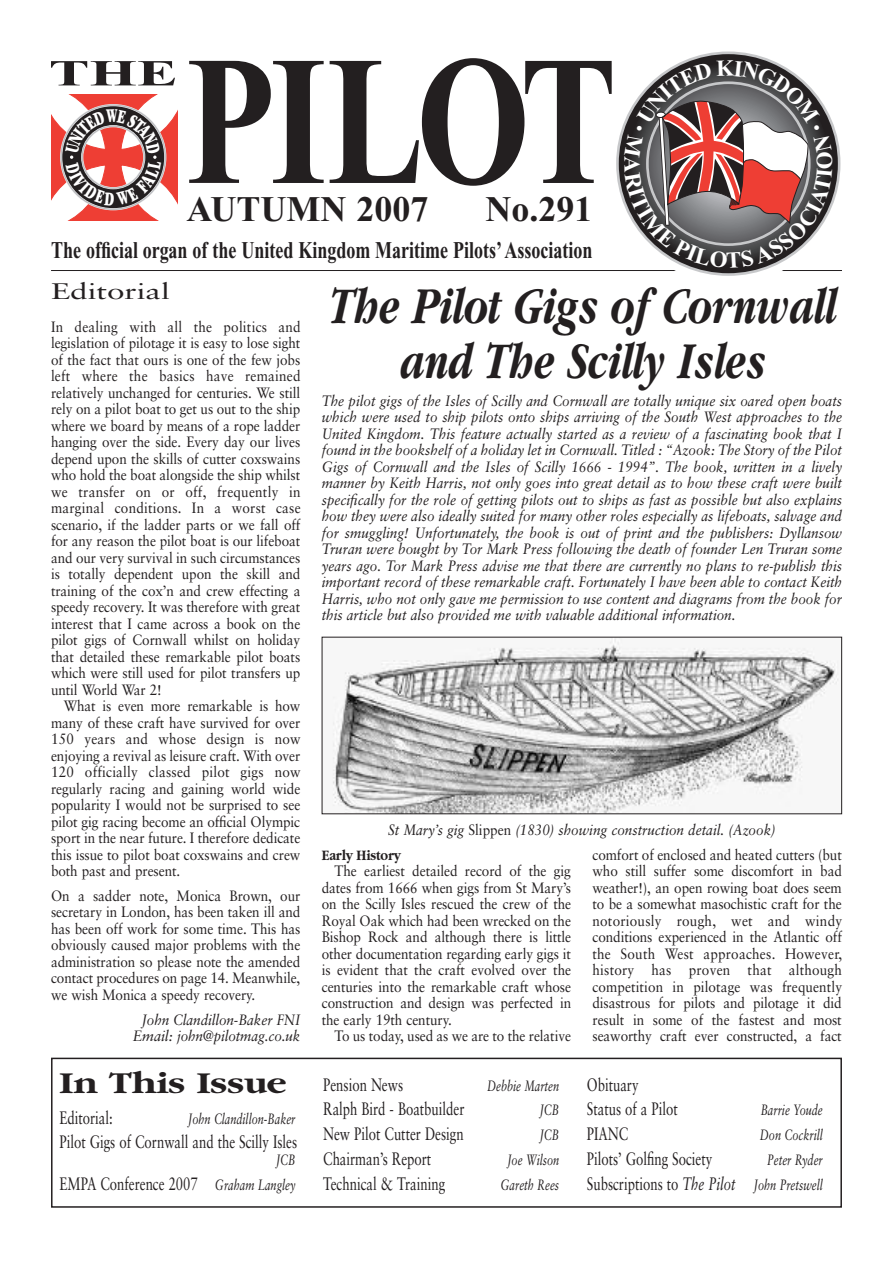
<style>
.page{position:relative;width:893px;height:1263px;background:#fff}
.page>*{position:absolute;margin:0;border:0;box-sizing:border-box;transform-origin:0 0}
.t1{font:italic 700 54px/54.8px "Garamond";letter-spacing:-.005em;color:#231f20;text-align:center;scale:.75 1}
.t2{font:700 36px "Times";color:#231f20}
.t3{font:700 31.5px "Garamond";letter-spacing:-.005em;color:#231f20;scale:1.2 1}
.t4{font:700 24px "Times";color:#231f20;scale:.75 1}
.t5{font:700 22.95px "Times";color:#fff}
.t6{font:22.5px "Sabon";color:#231f20;scale:1.4 1}
.t7{font:18px/24.8px "Sabon";color:#231f20;scale:.73 1}
.t8{font:15px/16.5px "Sabon";letter-spacing:-.005em;color:#231f20;text-align:justify;scale:.9 1}
.t9{font:italic 15px/16.5px "Sabon";color:#231f20;text-align:center;scale:.9 1}
.t10{font:italic 15px "Sabon";color:#231f20;scale:.73 1}
.t11{font:700 15px "Garamond";letter-spacing:-.005em;color:#231f20;scale:.85 1}
.s1{font-style:italic;font-size:15px}
.s2{font-style:normal}
.s3{font-style:italic}
</style>
<div class="page">
<div style="left:51px;top:1058px;width:791px;height:150px;border:2px solid #231f20"></div>
<hr style="left:51px;top:270px;width:791px;height:1px;background:#231f20">
<svg style="left:616px;top:52px;width:225px;height:224px"></svg>
<svg style="left:330px;top:58px;width:282px;height:128px"></svg>
<svg style="left:189px;top:61px;width:135px;height:122px"></svg>
<svg style="left:51px;top:61px;width:124px;height:24px"></svg>
<img style="left:332px;top:639px;width:507px;height:173px">
<svg style="left:624px;top:60px;width:209px;height:208px"></svg>
<svg style="left:51px;top:94px;width:127px;height:127px"></svg>
<h2 class="t2" style="left:187px;top:197px;width:243px">AUTUMN 2007</h2>
<h2 class="t2" style="left:485px;top:197px;width:108px">No.291</h2>
<h3 class="t4" style="left:51px;top:242px;width:723px">The official organ of the United Kingdom Maritime Pilots’Association</h3>
<h3 class="t5" style="left:639px;top:156px;width:18px;rotate:90deg">A</h3>
<h3 class="t6" style="left:51px;top:282px;width:87px">Editorial</h3>
<p class="t8" style="left:51px;top:319px;width:279px">In dealing with all the politics and legislation of pilotage it is easy to lose sight of the fact that ours is one of the few jobs left where the basics have remained relatively unchanged for centuries. We still rely on a pilot boat to get us out to the ship where we board by means of a rope ladder hanging over the side. Every day our lives depend upon the skills of cutter coxswains who hold the boat alongside the ship whilst we transfer on or off, frequently in marginal conditions. In a worst case scenario, if the ladder parts or we fall off for any reason the pilot boat is our lifeboat and our very survival in such circumstances is totally dependent upon the skill and training of the cox’n and crew effecting a speedy recovery. It was therefore with great interest that I came across a book on the pilot gigs of Cornwall whilst on holiday that detailed these remarkable pilot boats which were still used for pilot transfers up until World War 2!</p>
<p class="t8" style="left:51px;top:699px;width:279px;text-indent:13px">What is even more remarkable is how many of these craft have survived for over 150 years and whose design is now enjoying a revival as leisure craft. With over 120 officially classed pilot gigs now regularly racing and gaining world wide popularity I would not be surprised to see pilot gig racing become an official Olympic sport in the near future. I therefore dedicate this issue to pilot boat coxswains and crew both past and present.</p>
<p class="t8" style="left:51px;top:889px;width:279px">On a sadder note, Monica Brown, our secretary in London, has been taken ill and has been off work for some time. This has obviously caused major problems with the administration so please note the amended contact procedures on page 14. Meanwhile, we wish Monica a speedy recovery.</p>
<p class="t9" style="left:133px;top:1012px;width:188px">John Clandillon-Baker FNI<br>Email: john@pilotmag.co.uk</p>
<h3 class="t3" style="left:60px;top:1063px;width:191px">In This Issue</h3>
<p class="t7" style="left:60px;top:1106px;width:75px">Editorial:</p>
<p class="t10" style="left:188px;top:1112px;width:149px">John Clandillon-Baker</p>
<p class="t7" style="left:60px;top:1131px;width:327px">Pilot Gigs of Cornwall and the Scilly Isles</p>
<p class="t10" style="left:276px;top:1153px;width:28px">JCB</p>
<p class="t7" style="left:60px;top:1172px;width:325px">EMPA Conference 2007 <span class="s1">Graham Langley</span></p>
<h1 class="t1" style="left:328px;top:277px;width:677px">The Pilot Gigs of Cornwall and The Scilly Isles</h1>
<p class="t9" style="left:322px;top:393px;width:580px;text-align:justify">The pilot gigs of the Isles of Scilly and Cornwall are totally unique six oared open boats which were used to ship pilots onto ships arriving of the South West approaches to the United Kingdom. This feature actually started as a review of a fascinating book that I found in the bookshelf of a holiday let in Cornwall. Titled : “Azook: The Story of the Pilot Gigs of Cornwall and the Isles of Scilly 1666 - 1994”. The book, written in a lively manner by Keith Harris, not only goes into great detail as to how these craft were built specifically for the role of getting pilots out to ships as fast as possible but also explains how they were also ideally suited for many other roles especially as lifeboats, salvage and for smuggling! Unfortunately, the book is out of print and the publishers: Dyllansow Truran were bought by Tor Mark Press following the death of founder Len Truran some years ago. Tor Mark Press advise me that there are currently no plans to re-publish this important record of these remarkable craft. Fortunately I have been able to contact Keith Harris, who not only gave me permission to use content and diagrams from the book for this article but also provided me with valuable additional information.</p>
<p class="t9" style="left:388px;top:822px;width:432px">St Mary’s gig <span class="s2">Slippen</span> (1830) showing construction detail. (Azook)</p>
<p class="t11" style="left:322px;top:846px;width:95px">Early History</p>
<p class="t8" style="left:322px;top:864px;width:279px;text-indent:13px">The earliest detailed record of the gig dates from 1666 when gigs from St Mary’s on the Scilly Isles rescued the crew of the Royal Oak which had been wrecked on the Bishop Rock and although there is little other documentation regarding early gigs it is evident that the craft evolved over the centuries into the remarkable craft whose construction and design was perfected in the early 19th century.</p>
<p class="t8" style="left:334px;top:1029px;width:264px">To us today, used as we are to the relative</p>
<p class="t7" style="left:323px;top:1073px;width:111px">Pension News</p>
<p class="t10" style="left:487px;top:1079px;width:100px">Debbie Marten</p>
<p class="t7" style="left:323px;top:1098px;width:195px">Ralph Bird - Boatbuilder</p>
<p class="t10" style="left:540px;top:1104px;width:28px">JCB</p>
<p class="t7" style="left:323px;top:1123px;width:194px">New Pilot Cutter Design</p>
<p class="t10" style="left:540px;top:1129px;width:28px">JCB</p>
<p class="t7" style="left:323px;top:1148px;width:150px">Chairman’s Report</p>
<p class="t10" style="left:507px;top:1153px;width:73px">Joe Wilson</p>
<p class="t7" style="left:323px;top:1172px;width:169px">Technical &amp; Training</p>
<p class="t10" style="left:500px;top:1178px;width:82px">Gareth Rees</p>
<p class="t8" style="left:592px;top:847px;width:279px">comfort of enclosed and heated cutters (but who still suffer some discomfort in bad weather!), an open rowing boat does seem to be a somewhat masochistic craft for the notoriously rough, wet and windy conditions experienced in the Atlantic off the South West approaches. However, history has proven that although competition in pilotage was frequently disastrous for pilots and pilotage it did result in some of the fastest and most seaworthy craft ever constructed, a fact</p>
<p class="t7" style="left:587px;top:1073px;width:126px">Obituary<br>Status of a Pilot</p>
<p class="t10" style="left:761px;top:1104px;width:87px">Barrie Youde</p>
<p class="t7" style="left:587px;top:1123px;width:58px">PIANC</p>
<p class="t10" style="left:760px;top:1129px;width:88px">Don Cockrill</p>
<p class="t7" style="left:587px;top:1148px;width:174px">Pilots’ Golfing Society</p>
<p class="t10" style="left:767px;top:1153px;width:78px">Peter Ryder</p>
<p class="t7" style="left:587px;top:1172px;width:325px">Subscriptions to <span class="s3">The Pilot</span> <span class="s1">John Pretswell</span></p>
</div>
